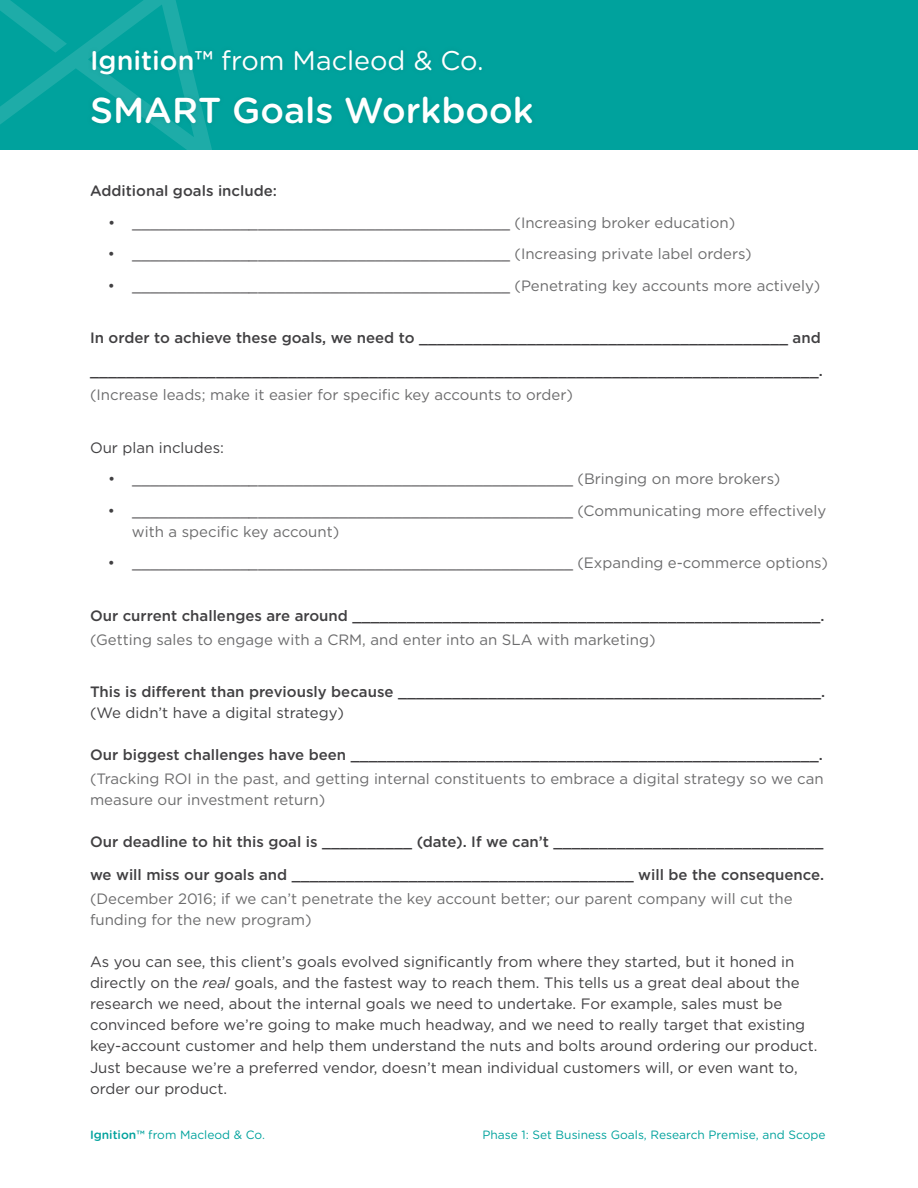
<style>
.page{position:relative;width:918px;height:1188px;background:#fff}
.page>*{position:absolute;margin:0;border:0;box-sizing:border-box;transform-origin:0 0}
.t1{font:500 36px "Gotham Rounded";color:#fff}
.t2{font:27px "Gotham Rounded";color:#fff}
.t3{font:15px/21px "Gotham HTF";color:#414042}
.t4{font:500 15px "Gotham HTF";color:#414042}
.t5{font:15px/21px "Gotham HTF";color:#6c6c6d}
.t6{font:500 15px "Gotham Rounded";color:#414042}
.t7{font:12px "Gotham Rounded";color:#00a29d}
.s1{font-weight:500}
.s2{color:#6c6c6d}
.s3{color:#414042}
.s4{font-style:italic}
</style>
<div class="page">
<div style="left:0;top:0;width:918px;height:150px;background:#00a29d"></div>
<svg style="left:0;top:0;width:212px;height:150px"></svg>
<div style="left:87px;top:45px;width:450px;height:84px;background:#00665e;opacity:.22"></div>
<h2 class="t2" style="left:90px;top:42px;width:395px"><span class="s1">Ignition™</span> from Macleod &amp; Co.</h2>
<h1 class="t1" style="left:90px;top:85px;width:445px">SMART Goals Workbook</h1>
<p class="t6" style="left:90px;top:180px;width:189px">Additional goals include:</p>
<p class="t3" style="left:108px;top:212px;width:629px">• __________________________________________ <span class="s2">(Increasing broker education)</span></p>
<p class="t3" style="left:108px;top:243px;width:645px">• __________________________________________ <span class="s2">(Increasing private label orders)</span></p>
<p class="t3" style="left:108px;top:275px;width:714px">• __________________________________________ <span class="s2">(Penetrating key accounts more actively)</span></p>
<p class="t4" style="left:90px;top:330px;width:732px">In order to achieve these goals, we need to _________________________________________ and</p>
<p class="t4" style="left:90px;top:363px;width:735px">_________________________________________________________________________________.</p>
<p class="t5" style="left:90px;top:384px;width:484px">(Increase leads; make it easier for specific key accounts to order)</p>
<p class="t3" style="left:90px;top:437px;width:135px">Our plan includes:</p>
<p class="t3" style="left:108px;top:468px;width:674px">• _________________________________________________ <span class="s2">(Bringing on more brokers)</span></p>
<p class="t5" style="left:132px;top:500px;width:696px;text-indent:-24px"><span class="s3">• _________________________________________________</span> (Communicating more effectively with a specific key account)</p>
<p class="t3" style="left:108px;top:552px;width:722px">• _________________________________________________ <span class="s2">(Expanding e-commerce options)</span></p>
<p class="t4" style="left:90px;top:607px;width:736px">Our current challenges are around ____________________________________________________.</p>
<p class="t5" style="left:90px;top:629px;width:567px">(Getting sales to engage with a CRM, and enter into an SLA with marketing)</p>
<p class="t4" style="left:90px;top:684px;width:737px">This is different than previously because _______________________________________________.</p>
<p class="t3" style="left:90px;top:702px;width:256px">(We didn’t have a digital strategy)</p>
<p class="t4" style="left:90px;top:747px;width:734px">Our biggest challenges have been ____________________________________________________.</p>
<p class="t5" style="left:90px;top:768px;width:735px">(Tracking ROI in the past, and getting internal constituents to embrace a digital strategy so we can measure our investment return)</p>
<p class="t4" style="left:90px;top:834px;width:735px">Our deadline to hit this goal is __________ (date). If we can’t ______________________________</p>
<p class="t4" style="left:90px;top:867px;width:736px">we will miss our goals and ______________________________________ will be the consequence.</p>
<p class="t5" style="left:90px;top:888px;width:704px">(December 2016; if we can’t penetrate the key account better; our parent company will cut the funding for the new program)</p>
<p class="t3" style="left:90px;top:951px;width:729px">As you can see, this client’s goals evolved significantly from where they started, but it honed in directly on the <span class="s4">real</span> goals, and the fastest way to reach them. This tells us a great deal about the research we need, about the internal goals we need to undertake. For example, sales must be convinced before we’re going to make much headway, and we need to really target that existing key-account customer and help them understand the nuts and bolts around ordering our product.<br>Just because we’re a preferred vendor, doesn’t mean individual customers will, or even want to, order our product.</p>
<p class="t7" style="left:90px;top:1127px;width:176px"><span class="s1">Ignition™</span> from Macleod &amp; Co.</p>
<p class="t7" style="left:482px;top:1127px;width:345px">Phase 1: Set Business Goals, Research Premise, and Scope</p>
</div>
